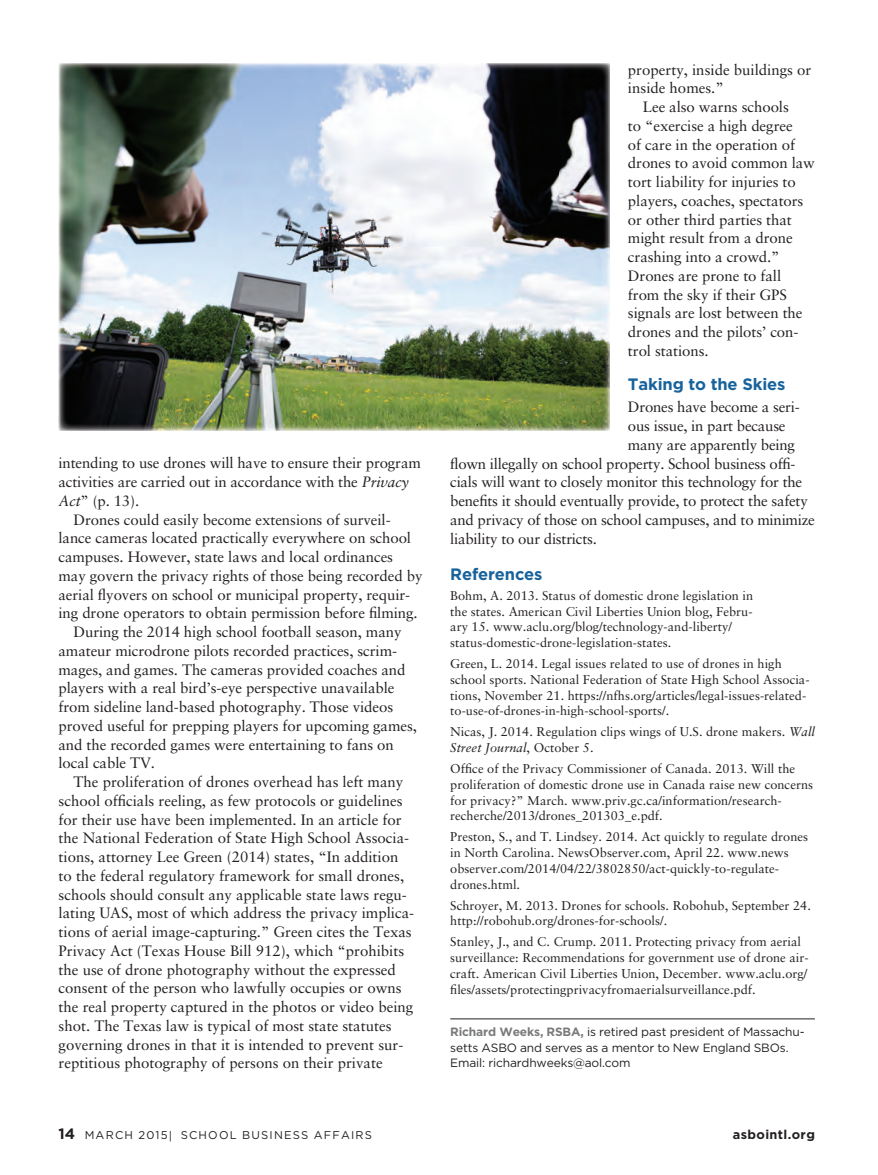
<style>
.page{position:relative;width:878px;height:1175px;background:#fff}
.page>*{position:absolute;margin:0;border:0;box-sizing:border-box;transform-origin:0 0}
.t1{font:700 16.5px "Gotham";letter-spacing:-.01em;color:#18639c}
.t2{font:15px/18.8px "Sabon";letter-spacing:-.005em;color:#231f20}
.t3{font:12.75px/15.8px "Sabon";letter-spacing:.005em;color:#231f20}
.t4{font:700 12.75px "Gotham";letter-spacing:.03em;color:#231f20}
.t5{font:12px/15.8px "Gotham";letter-spacing:-.015em;color:#231f20}
.t6{font:11.25px "Gotham";letter-spacing:.105em;color:#231f20}
.s1{font-style:italic}
.s2{font-weight:700;color:#787a7c}
.s3{font-weight:700;font-size:15px}
</style>
<div class="page">
<hr style="left:450px;top:1018px;width:364px;height:1px;background:#231f20">
<img style="left:58px;top:63px;width:552px;height:367px">
<p class="t2" style="left:58px;top:453px;width:364px">intending to use drones will have to ensure their program</p>
<p class="t2" style="left:58px;top:472px;width:352px">activities are carried out in accordance with the <span class="s1">Privacy</span></p>
<p class="t2" style="left:58px;top:491px;width:82px"><span class="s1">Act</span>” (p. 13).</p>
<p class="t2" style="left:74px;top:510px;width:319px">Drones could easily become extensions of surveil-</p>
<p class="t2" style="left:58px;top:528px;width:354px">lance cameras located practically everywhere on school</p>
<p class="t2" style="left:58px;top:547px;width:336px">campuses. However, state laws and local ordinances</p>
<p class="t2" style="left:58px;top:566px;width:365px">may govern the privacy rights of those being recorded by</p>
<p class="t2" style="left:58px;top:585px;width:353px">aerial flyovers on school or municipal property, requir-</p>
<p class="t2" style="left:58px;top:603px;width:361px">ing drone operators to obtain permission before filming.</p>
<p class="t2" style="left:74px;top:622px;width:329px">During the 2014 high school football season, many</p>
<p class="t2" style="left:58px;top:641px;width:340px">amateur microdrone pilots recorded practices, scrim-</p>
<p class="t2" style="left:58px;top:660px;width:348px">mages, and games. The cameras provided coaches and</p>
<p class="t2" style="left:58px;top:678px;width:337px">players with a real bird’s-eye perspective unavailable</p>
<p class="t2" style="left:58px;top:697px;width:336px">from sideline land-based photography. Those videos</p>
<p class="t2" style="left:58px;top:716px;width:360px">proved useful for prepping players for upcoming games,</p>
<p class="t2" style="left:58px;top:735px;width:337px">and the recorded games were entertaining to fans on</p>
<p class="t2" style="left:58px;top:753px;width:98px">local cable TV.</p>
<p class="t2" style="left:74px;top:772px;width:331px">The proliferation of drones overhead has left many</p>
<p class="t2" style="left:58px;top:791px;width:345px">school officials reeling, as few protocols or guidelines</p>
<p class="t2" style="left:58px;top:810px;width:344px">for their use have been implemented. In an article for</p>
<p class="t2" style="left:58px;top:828px;width:352px">the National Federation of State High School Associa-</p>
<p class="t2" style="left:58px;top:847px;width:341px">tions, attorney Lee Green (2014) states, “In addition</p>
<p class="t2" style="left:58px;top:866px;width:347px">to the federal regulatory framework for small drones,</p>
<p class="t2" style="left:58px;top:885px;width:350px">schools should consult any applicable state laws regu-</p>
<p class="t2" style="left:58px;top:903px;width:357px">lating UAS, most of which address the privacy implica-</p>
<p class="t2" style="left:58px;top:922px;width:355px">tions of aerial image-capturing.” Green cites the Texas</p>
<p class="t2" style="left:58px;top:941px;width:347px">Privacy Act (Texas House Bill 912), which “prohibits</p>
<p class="t2" style="left:58px;top:960px;width:339px">the use of drone photography without the expressed</p>
<p class="t2" style="left:58px;top:978px;width:345px">consent of the person who lawfully occupies or owns</p>
<p class="t2" style="left:58px;top:997px;width:356px">the real property captured in the photos or video being</p>
<p class="t2" style="left:58px;top:1016px;width:334px">shot. The Texas law is typical of most state statutes</p>
<p class="t2" style="left:58px;top:1035px;width:346px">governing drones in that it is intended to prevent sur-</p>
<p class="t2" style="left:58px;top:1053px;width:325px">reptitious photography of persons on their private</p>
<p class="t2" style="left:628px;top:60px;width:185px">property, inside buildings or inside homes.”</p>
<p class="t2" style="left:628px;top:97px;width:188px;text-indent:15px">Lee also warns schools<br>to “exercise a high degree<br>of care in the operation of drones to avoid common law tort liability for injuries to players, coaches, spectators or other third parties that might result from a drone crashing into a crowd.”<br>Drones are prone to fall from the sky if their GPS signals are lost between the drones and the pilots’ con&shy;trol stations.</p>
<p class="t1" style="left:628px;top:373px;width:159px">Taking to the Skies</p>
<p class="t2" style="left:628px;top:397px;width:173px">Drones have become a seri-</p>
<p class="t2" style="left:628px;top:416px;width:159px">ous issue, in part because</p>
<p class="t2" style="left:628px;top:435px;width:168px">many are apparently being</p>
<p class="t2" style="left:450px;top:454px;width:347px">flown illegally on school property. School business offi-</p>
<p class="t2" style="left:450px;top:472px;width:353px">cials will want to closely monitor this technology for the</p>
<p class="t2" style="left:450px;top:491px;width:359px">benefits it should eventually provide, to protect the safety</p>
<p class="t2" style="left:450px;top:510px;width:366px">and privacy of those on school campuses, and to minimize</p>
<p class="t2" style="left:450px;top:529px;width:148px">liability to our districts.</p>
<p class="t1" style="left:450px;top:563px;width:94px">References</p>
<p class="t3" style="left:450px;top:587px;width:304px">Bohm, A. 2013. Status of domestic drone legislation in the states. American Civil Liberties Union blog, Febru&shy;ary 15. www.aclu.org/blog/technology-and-liberty/ status-domestic-drone-legislation-states.</p>
<p class="t3" style="left:450px;top:655px;width:361px">Green, L. 2014. Legal issues related to use of drones in high school sports. National Federation of State High School Associa&shy;tions, November 21. https://nfhs.org/articles/legal-issues-related&shy;to-use-of-drones-in-high-school-sports/.</p>
<p class="t3" style="left:450px;top:724px;width:366px">Nicas, J. 2014. Regulation clips wings of U.S. drone makers. <span class="s1">Wall<br>Street Journal</span>, October 5.</p>
<p class="t3" style="left:450px;top:760px;width:364px">Office of the Privacy Commissioner of Canada. 2013. Will the proliferation of domestic drone use in Canada raise new concerns for privacy?” March. www.priv.gc.ca/information/research&shy;recherche/2013/drones_201303_e.pdf.</p>
<p class="t3" style="left:450px;top:829px;width:359px">Preston, S., and T. Lindsey. 2014. Act quickly to regulate drones in North Carolina. NewsObserver.com, April 22. www.news observer.com/2014/04/22/3802850/act-quickly-to-regulate&shy;drones.html.</p>
<p class="t3" style="left:450px;top:897px;width:362px">Schroyer, M. 2013. Drones for schools. Robohub, September 24. http://robohub.org/drones-for-schools/.</p>
<p class="t3" style="left:450px;top:934px;width:360px">Stanley, J., and C. Crump. 2011. Protecting privacy from aerial surveillance: Recommendations for government use of drone air&shy;craft. American Civil Liberties Union, December. www.aclu.org/ files/assets/protectingprivacyfromaerialsurveillance.pdf.</p>
<p class="t5" style="left:450px;top:1023px;width:356px"><span class="s2">Richard Weeks, RSBA,</span> is retired past president of Massachu&shy;setts ASBO and serves as a mentor to New England SBOs.<br>Email: richardhweeks@aol.com</p>
<p class="t6" style="left:58px;top:1127px;width:315px"><span class="s3">14</span> MARCH 2015| SCHOOL BUSINESS AFFAIRS</p>
<p class="t4" style="left:733px;top:1126px;width:83px">asbointl.org</p>
</div>
